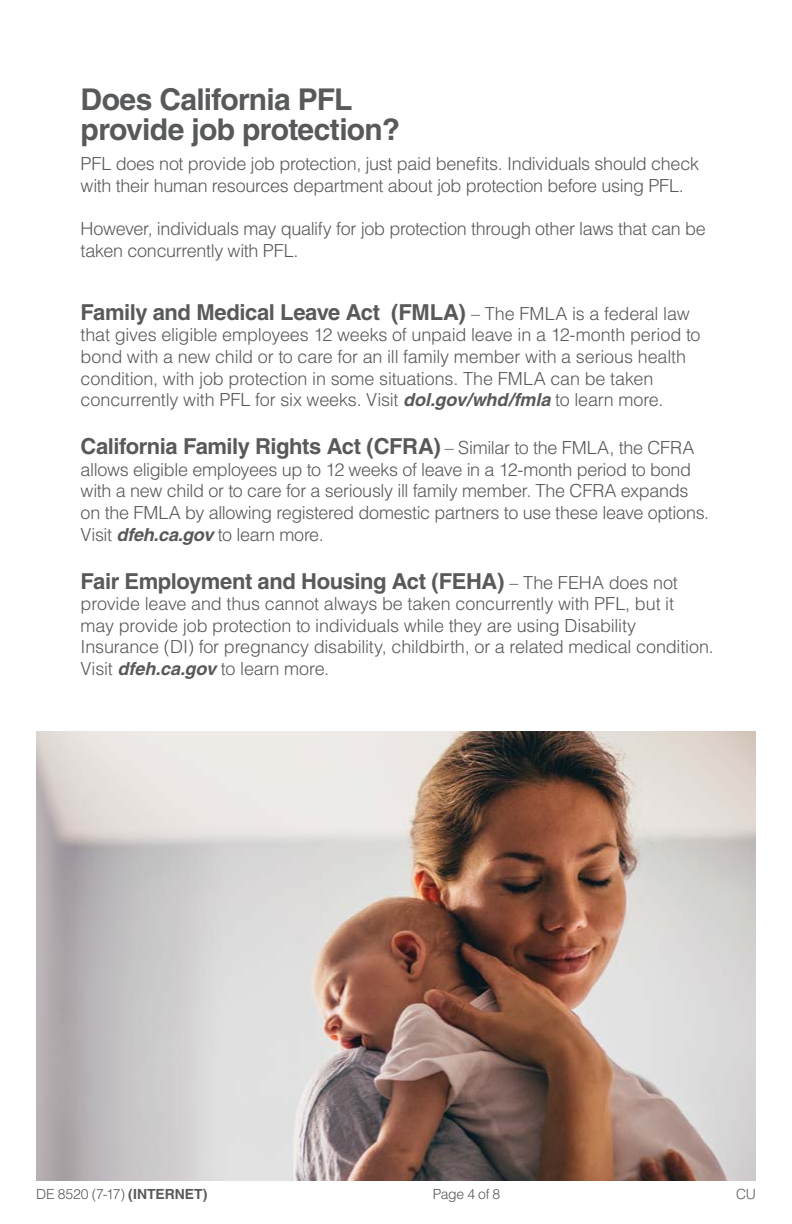
<style>
.page{position:relative;width:792px;height:1224px;background:#fff}
.page>*{position:absolute;margin:0;border:0;box-sizing:border-box;transform-origin:0 0}
.Subheadings{font:700 30px/30px "Helvetica";letter-spacing:-.025em;color:#58595b}
.t1{font:700 22px "Helvetica";letter-spacing:-.02em;color:#58595b}
.t2{font:300 18px/21.6px "Helvetica";letter-spacing:-.015em;color:#58595b}
.t3{font:300 14px "Helvetica";letter-spacing:-.02em;color:#58595b}
.s1{font-weight:300;font-size:18px}
.s2{font-weight:700;font-style:italic}
.s3{font-weight:700}
</style>
<div class="page">
<img style="left:36px;top:732px;width:720px;height:449px">
<p class="Subheadings" style="left:81px;top:84px;width:321px">Does California PFL provide job protection?</p>
<p class="t2" style="left:81px;top:153px;width:620px">PFL does not provide job protection, just paid benefits. Individuals should check with their human resources department about job protection before using PFL.</p>
<p class="t2" style="left:81px;top:218px;width:627px">However, individuals may qualify for job protection through other laws that can be taken concurrently with PFL.</p>
<p class="t1" style="left:81px;top:299px;width:611px">Family and Medical Leave Act (FMLA) <span class="s1">– The FMLA is a federal law</span></p>
<p class="t2" style="left:81px;top:324px;width:622px">that gives eligible employees 12 weeks of unpaid leave in a 12-month period to bond with a new child or to care for an ill family member with a serious health condition, with job protection in some situations. The FMLA can be taken concurrently with PFL for six weeks. Visit <span class="s2">dol.gov/whd/fmla</span> to learn more.</p>
<p class="t1" style="left:81px;top:433px;width:615px">California Family Rights Act (CFRA) <span class="s1">– Similar to the FMLA, the CFRA</span></p>
<p class="t2" style="left:81px;top:458px;width:630px">allows eligible employees up to 12 weeks of leave in a 12-month period to bond with a new child or to care for a seriously ill family member. The CFRA expands on the FMLA by allowing registered domestic partners to use these leave options.<br>Visit <span class="s2">dfeh.ca.gov</span> to learn more.</p>
<p class="t1" style="left:81px;top:567px;width:599px">Fair Employment and Housing Act (FEHA) <span class="s1">– The FEHA does not</span></p>
<p class="t2" style="left:81px;top:593px;width:635px">provide leave and thus cannot always be taken concurrently with PFL, but it<br>may provide job protection to individuals while they are using Disability Insurance (DI) for pregnancy disability, childbirth, or a related medical condition.<br>Visit <span class="s2">dfeh.ca.gov</span> to learn more.</p>
<p class="t3" style="left:36px;top:1185px;width:173px">DE 8520 (7-17) <span class="s3">(INTERNET)</span></p>
<p class="t3" style="left:433px;top:1185px;width:69px">Page 4 of 8</p>
<p class="t3" style="left:736px;top:1185px;width:22px">CU</p>
</div>
